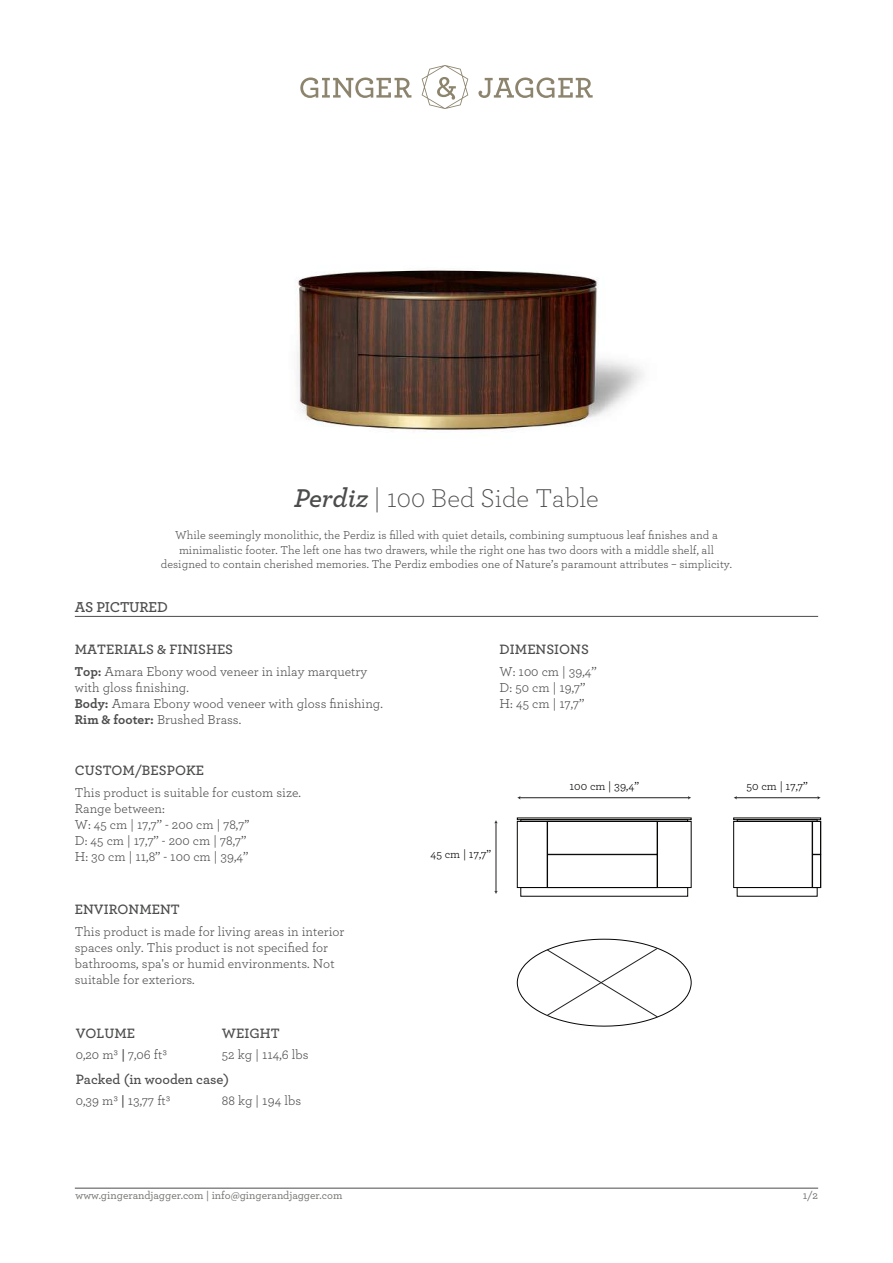
<style>
.page{position:relative;width:893px;height:1263px;background:#fff}
.page>*{position:absolute;margin:0;border:0;box-sizing:border-box;transform-origin:0 0}
.t1{font:300 27px "Archer";color:#4b4d4b}
.t2{font:600 15px "Archer";letter-spacing:-.015em;color:#4b4d4b}
.t3{font:600 14.25px "Archer";color:#4b4d4b}
.t4{font:13.5px/16.2px "Archer";color:#4b4d4b}
.t5{font:12px/14.4px "Archer";color:#4b4d4b;text-align:center}
.t6{font:12px "Archer";color:#040503}
.t7{font:500 11.25px "Archer";color:#737470}
.s1{font-weight:600;font-style:italic}
.s2{font-weight:700}
.s3{font-weight:600}
</style>
<div class="page">
<svg style="left:517px;top:939px;width:174px;height:87px"></svg>
<div style="left:517px;top:821px;width:174px;height:67px;border:1px solid #050504"></div>
<div style="left:521px;top:819px;width:167px;height:3px;border:1px solid #050504"></div>
<div style="left:547px;top:854px;width:110px;height:34px;border:1px solid #050504"></div>
<div style="left:547px;top:821px;width:110px;height:33px;border:1px solid #050504"></div>
<hr style="left:657px;top:821px;width:1px;height:66px;background:#050504">
<hr style="left:547px;top:821px;width:1px;height:66px;background:#050504">
<div style="left:733px;top:821px;width:88px;height:67px;border:1px solid #050504"></div>
<div style="left:737px;top:887px;width:80px;height:9px;border:1px solid #050504"></div>
<div style="left:737px;top:819px;width:80px;height:3px;border:1px solid #050504"></div>
<div style="left:812px;top:821px;width:9px;height:33px;border:1px solid #050504"></div>
<div style="left:812px;top:854px;width:9px;height:34px;border:1px solid #050504"></div>
<svg style="left:478px;top:78px;width:115px;height:20px"></svg>
<svg style="left:300px;top:77px;width:111px;height:21px"></svg>
<svg style="left:422px;top:65px;width:46px;height:44px"></svg>
<hr style="left:75px;top:616px;width:743px;height:1px;background:#4b4d4b">
<hr style="left:75px;top:1188px;width:743px;height:1px;background:#4b4d4b">
<hr style="left:496px;top:822px;width:1px;height:70px;background:#231f20">
<hr style="left:520px;top:797px;width:169px;height:1px;background:#231f20">
<hr style="left:736px;top:797px;width:82px;height:1px;background:#231f20">
<img style="left:296px;top:270px;width:348px;height:161px">
<h1 class="t1" style="left:294px;top:480px;width:306px"><span class="s1">Perdiz</span> | 100 Bed Side Table</h1>
<p class="t5" style="left:161px;top:527px;width:573px">While seemingly monolithic, the Perdiz is filled with quiet details, combining sumptuous leaf finishes and a minimalistic footer. The left one has two drawers, while the right one has two doors with a middle shelf, all designed to contain cherished memories. The Perdiz embodies one of Nature’s paramount attributes – simplicity.</p>
<p class="t2" style="left:75px;top:596px;width:95px">AS PICTURED</p>
<p class="t3" style="left:75px;top:639px;width:160px">MATERIALS &amp; FINISHES</p>
<p class="t4" style="left:75px;top:662px;width:310px"><span class="s2">Top:</span> Amara Ebony wood veneer in inlay marquetry with gloss finishing.<br><span class="s2">Body:</span> Amara Ebony wood veneer with gloss finishing.<br><span class="s2">Rim &amp; footer:</span> Brushed Brass.</p>
<p class="t3" style="left:75px;top:759px;width:131px">CUSTOM/BESPOKE</p>
<p class="t4" style="left:75px;top:783px;width:228px">This product is suitable for custom size.<br>Range between:<br>W: 45 cm | 17,7’’ - 200 cm | 78,7’’<br>D: 45 cm | 17,7’’ - 200 cm | 78,7’’<br>H: 30 cm | 11,8’’ - 100 cm | 39,4’’</p>
<p class="t3" style="left:75px;top:899px;width:106px">ENVIRONMENT</p>
<p class="t4" style="left:75px;top:922px;width:271px">This product is made for living areas in interior spaces only. This product is not specified for bathrooms, spa's or humid environments. Not suitable for exteriors.</p>
<p class="t3" style="left:76px;top:1022px;width:61px">VOLUME</p>
<p class="t4" style="left:76px;top:1046px;width:93px">0,20 m3 <span class="s3">|</span> 7,06 ft3</p>
<p class="t3" style="left:76px;top:1068px;width:155px">Packed (in wooden case)</p>
<p class="t4" style="left:76px;top:1092px;width:96px">0,39 m3 <span class="s3">|</span> 13,77 ft3</p>
<p class="t3" style="left:222px;top:1022px;width:59px">WEIGHT</p>
<p class="t4" style="left:222px;top:1046px;width:88px">52 kg | 114,6 lbs</p>
<p class="t4" style="left:222px;top:1092px;width:81px">88 kg | 194 lbs</p>
<p class="t3" style="left:500px;top:639px;width:91px">DIMENSIONS</p>
<p class="t4" style="left:500px;top:662px;width:99px">W: 100 cm | 39,4’’<br>D: 50 cm | 19,7’’<br>H: 45 cm | 17,7’’</p>
<p class="t6" style="left:430px;top:846px;width:62px">45 cm | 17,7’’</p>
<p class="t6" style="left:569px;top:778px;width:71px">100 cm | 39,4’’</p>
<p class="t6" style="left:746px;top:778px;width:63px">50 cm | 17,7’’</p>
<p class="t7" style="left:76px;top:1187px;width:268px">www.gingerandjagger.com | info@gingerandjagger.com</p>
<p class="t7" style="left:803px;top:1187px;width:17px">1/2</p>
</div>
